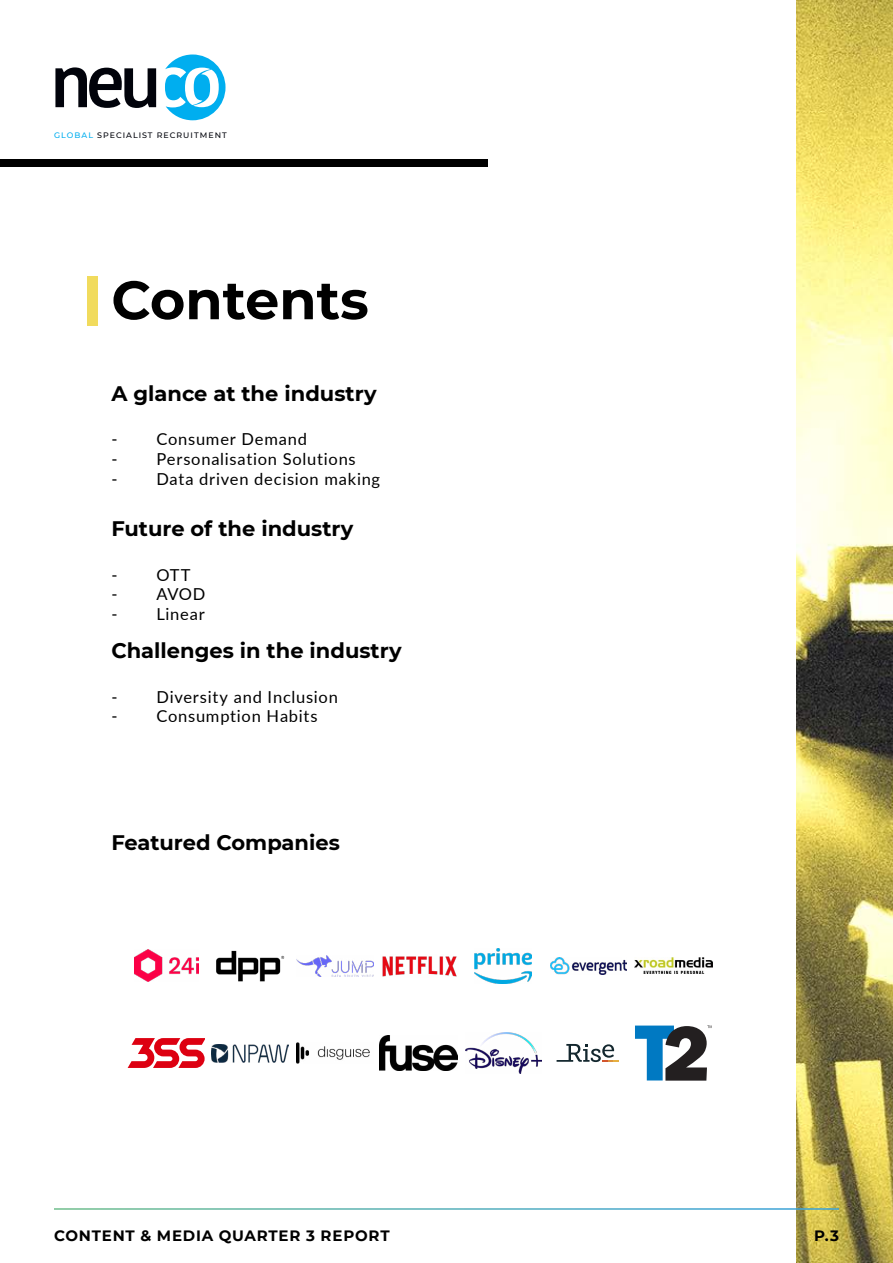
<style>
.page{position:relative;width:893px;height:1263px;background:#fff}
.page>*{position:absolute;margin:0;border:0;box-sizing:border-box;transform-origin:0 0}
.t1{font:700 54px "Montserrat";color:#000}
.t2{font:700 21px "Montserrat";color:#000}
.t3{font:16.5px "Lato";letter-spacing:.045em;color:#000}
.t4{font:700 15px "Montserrat";letter-spacing:.05em;color:#000}
.t5{font:500 7.95px "Montserrat";letter-spacing:.13em;color:#01030b}
.s1{color:#00aeef}
</style>
<div class="page">
<img style="left:797px;top:0;width:96px;height:1263px">
<svg style="left:55px;top:67px;width:101px;height:41px"></svg>
<svg style="left:165px;top:54px;width:60px;height:66px"></svg>
<hr style="left:54px;top:1208px;width:785px;height:2px;background:#fff">
<div style="left:87px;top:276px;width:10px;height:50px;background:#f1db5d"></div>
<div style="left:0;top:159px;width:487px;height:8px;background:#000"></div>
<img style="left:134px;top:950px;width:64px;height:32px">
<svg style="left:128px;top:1038px;width:77px;height:30px"></svg>
<img style="left:216px;top:950px;width:69px;height:32px">
<img style="left:212px;top:1044px;width:77px;height:18px">
<img style="left:297px;top:955px;width:76px;height:21px">
<img style="left:297px;top:1042px;width:73px;height:22px">
<img style="left:382px;top:956px;width:75px;height:21px">
<img style="left:380px;top:1036px;width:77px;height:34px">
<img style="left:475px;top:948px;width:57px;height:35px">
<img style="left:465px;top:1032px;width:77px;height:42px">
<img style="left:550px;top:957px;width:76px;height:17px">
<svg style="left:557px;top:1044px;width:62px;height:18px"></svg>
<img style="left:635px;top:958px;width:77px;height:16px">
<svg style="left:635px;top:1025px;width:76px;height:55px"></svg>
<p class="t5" style="left:54px;top:130px;width:174px"><span class="s1">GLOBAL</span> SPECIALIST RECRUITMENT</p>
<h1 class="t1" style="left:111px;top:261px;width:259px">Contents</h1>
<p class="t2" style="left:111px;top:378px;width:267px">A glance at the industry</p>
<p class="t3" style="left:111px;top:427px;width:197px">- Consumer Demand</p>
<p class="t3" style="left:111px;top:447px;width:246px">- Personalisation Solutions</p>
<p class="t3" style="left:111px;top:467px;width:270px">- Data driven decision making</p>
<p class="t2" style="left:111px;top:513px;width:244px">Future of the industry</p>
<p class="t3" style="left:111px;top:563px;width:81px">- OTT</p>
<p class="t3" style="left:111px;top:582px;width:96px">- AVOD</p>
<p class="t3" style="left:111px;top:602px;width:95px">- Linear</p>
<p class="t2" style="left:111px;top:635px;width:292px">Challenges in the industry</p>
<p class="t3" style="left:111px;top:685px;width:228px">- Diversity and Inclusion</p>
<p class="t3" style="left:111px;top:705px;width:208px">- Consumption Habits</p>
<p class="t2" style="left:111px;top:827px;width:230px">Featured Companies</p>
<p class="t4" style="left:54px;top:1224px;width:337px">CONTENT &amp; MEDIA QUARTER 3 REPORT</p>
<p class="t4" style="left:814px;top:1224px;width:26px">P.3</p>
</div>
